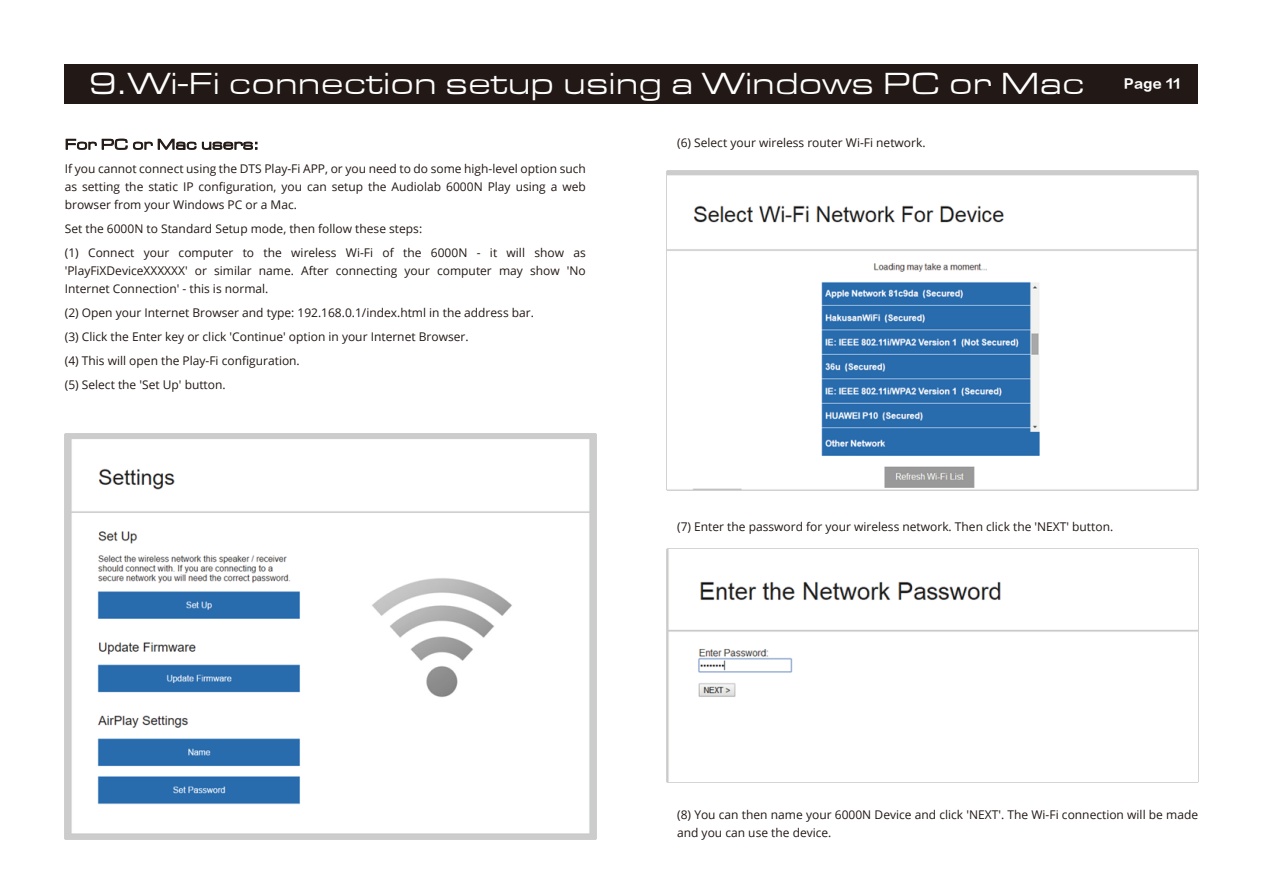
<style>
.page{position:relative;width:1263px;height:893px;background:#fff}
.page>*{position:absolute;margin:0;border:0;box-sizing:border-box;transform-origin:0 0}
.t1{font:31.5px "Eurostile Extended Roman DTC";color:#fff}
.t2{font:15px "Eurostile Extended Roman DTC";color:#221815}
.t3{font:12.75px "FZLTDHK GBK1 0";letter-spacing:.025em;color:#fff}
.t4{font:12px/18px "Open Sans";color:#221815}
</style>
<div class="page">
<img style="left:65px;top:434px;width:531px;height:405px">
<div style="left:65px;top:65px;width:1133px;height:39px;background:#221815"></div>
<img style="left:667px;top:170px;width:531px;height:320px">
<img style="left:667px;top:548px;width:531px;height:234px">
<svg style="left:66px;top:139px;width:130px;height:11px"></svg>
<svg style="left:202px;top:142px;width:55px;height:8px"></svg>
<h1 class="t1" style="left:90px;top:67px;width:997px">9.Wi-Fi connection setup using a Windows PC or Mac</h1>
<p class="t3" style="left:1124px;top:76px;width:58px">Page 11</p>
<p class="t2" style="left:65px;top:136px;width:196px">For PC or Mac users:</p>
<p class="t4" style="left:65px;top:160px;width:523px;text-align:justify">If you cannot connect using the DTS Play-Fi APP, or you need to do some high-level option such as setting the static IP configuration, you can setup the Audiolab 6000N Play using a web browser from your Windows PC or a Mac.</p>
<p class="t4" style="left:65px;top:217px;width:523px;line-height:24px">Set the 6000N to Standard Setup mode, then follow these steps:<br>(1) Connect your computer to the wireless Wi-Fi of the 6000N - it will show as</p>
<p class="t4" style="left:65px;top:262px;width:522px">'PlayFiXDeviceXXXXXX' or similar name. After connecting your computer may show 'No<br>Internet Connection' - this is normal.</p>
<p class="t4" style="left:65px;top:301px;width:471px;line-height:24px">(2) Open your Internet Browser and type: 192.168.0.1/index.html in the address bar. (3) Click the Enter key or click 'Continue' option in your Internet Browser.<br>(4) This will open the Play-Fi configuration.<br>(5) Select the 'Set Up' button.</p>
<p class="t4" style="left:677px;top:133px;width:250px">(6) Select your wireless router Wi-Fi network.</p>
<p class="t4" style="left:677px;top:517px;width:438px">(7) Enter the password for your wireless network. Then click the 'NEXT' button.</p>
<p class="t4" style="left:677px;top:805px;width:522px">(8) You can then name your 6000N Device and click 'NEXT'. The Wi-Fi connection will be made and you can use the device.</p>
</div>
